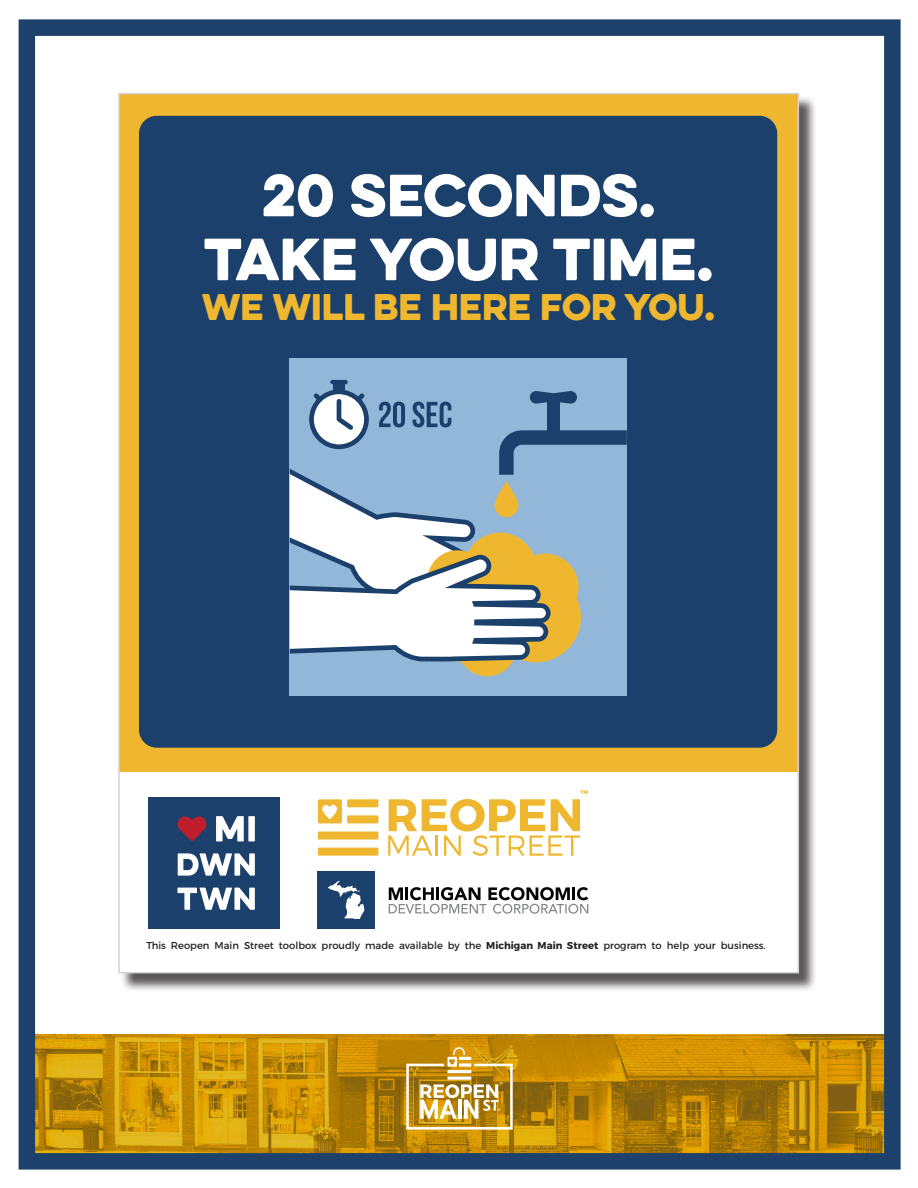
<style>
.page{position:relative;width:918px;height:1188px;background:#fff}
.page>*{position:absolute;margin:0;border:0;box-sizing:border-box;transform-origin:0 0}
.t1{font:53.25px/63.9px "Eveleth Clean";color:#fff;text-align:center}
.t2{font:33.3px "Eveleth Clean";color:#eeb72f}
.t3{font:10.05px "Montserrat";color:#231f20}
.s1{font-weight:700}
</style>
<div class="page">
<img style="left:36px;top:1035px;width:848px;height:118px">
<div style="left:19px;top:19px;width:882px;height:1151px;border:16px solid #1e416b"></div>
<svg style="left:406px;top:1047px;width:107px;height:83px"></svg>
<div style="left:121px;top:95px;width:697px;height:897px;background:#231f20;opacity:.75"></div>
<div style="left:119px;top:94px;width:679px;height:879px;background:#fff"></div>
<div style="left:119px;top:94px;width:678px;height:678px;background:#eeb72f"></div>
<div style="left:139px;top:116px;width:638px;height:632px;background:#1b406b;border-radius:18px"></div>
<div style="left:290px;top:359px;width:337px;height:337px;background:#93b7d8"></div>
<div style="left:333px;top:383px;width:12px;height:9px;background:#1b406b"></div>
<hr style="left:330px;top:380px;width:18px;height:4px;background:#1b406b;border-radius:2px">
<svg style="left:290px;top:390px;width:337px;height:286px"></svg>
<div style="left:347px;top:799px;width:31px;height:8px;background:#eeb72f"></div>
<div style="left:347px;top:815px;width:31px;height:8px;background:#eeb72f"></div>
<div style="left:318px;top:832px;width:60px;height:8px;background:#eeb72f"></div>
<div style="left:318px;top:848px;width:60px;height:8px;background:#eeb72f"></div>
<svg style="left:318px;top:799px;width:24px;height:24px"></svg>
<svg style="left:388px;top:790px;width:200px;height:66px"></svg>
<div style="left:148px;top:797px;width:132px;height:132px;background:#1b406b"></div>
<svg style="left:178px;top:816px;width:29px;height:26px"></svg>
<svg style="left:216px;top:816px;width:28px;height:25px"></svg>
<div style="left:248px;top:816px;width:7px;height:25px;background:#fff"></div>
<svg style="left:178px;top:853px;width:77px;height:23px"></svg>
<svg style="left:177px;top:888px;width:78px;height:22px"></svg>
<div style="left:317px;top:871px;width:58px;height:58px;background:#1b406b"></div>
<svg style="left:328px;top:881px;width:36px;height:38px"></svg>
<svg style="left:389px;top:887px;width:199px;height:27px"></svg>
<p class="t1" style="left:204px;top:162px;width:511px">20 SECONDS.<br>TAKE YOUR TIME.</p>
<p class="t2" style="left:202px;top:282px;width:514px">WE WILL BE HERE FOR YOU.</p>
<p class="t3" style="left:147px;top:940px;width:621px">This Reopen Main Street toolbox proudly made available by the <span class="s1">Michigan Main Street</span> program to help your business.</p>
</div>
